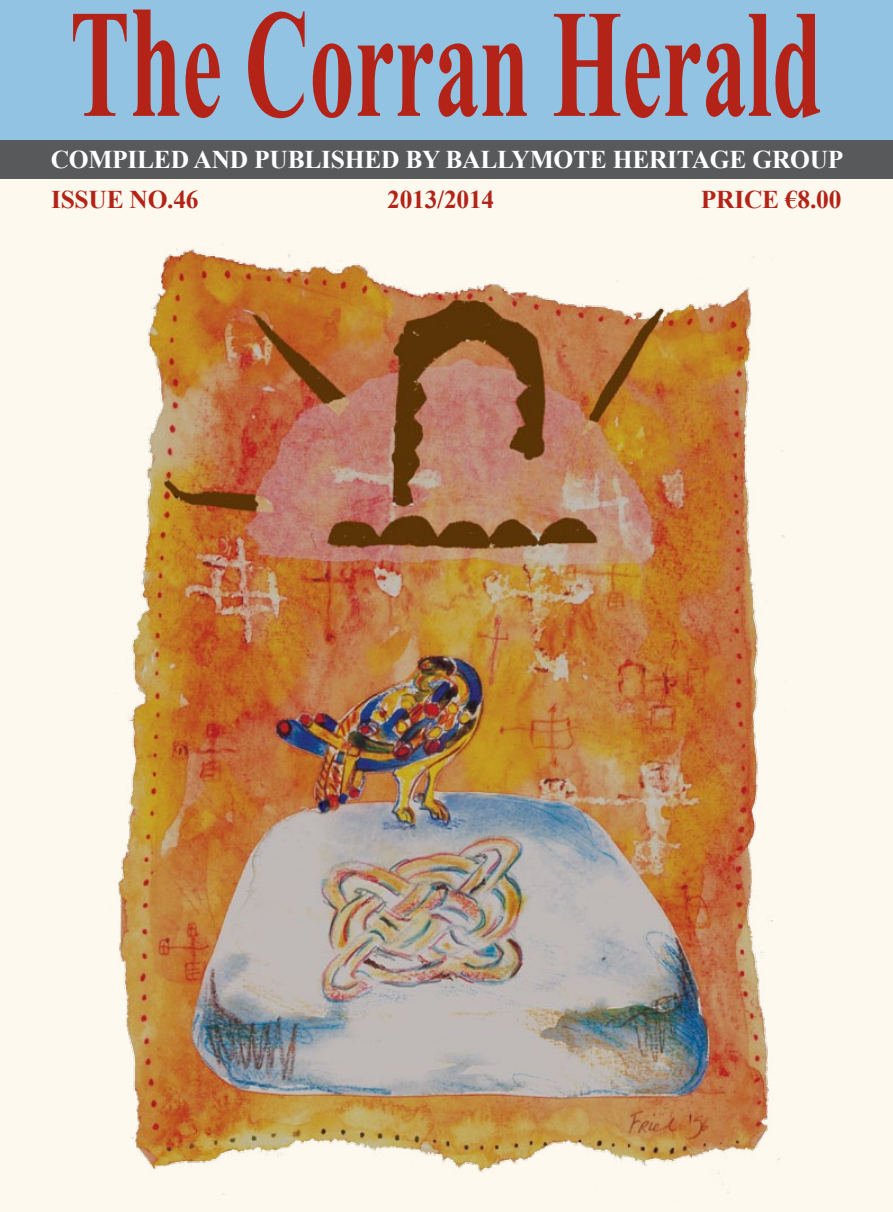
<style>
.page{position:relative;width:893px;height:1212px;background:#fff}
.page>*{position:absolute;margin:0;border:0;box-sizing:border-box;transform-origin:0 0}
.t1{font:700 154.05px "Times New Roman";color:#b32317;scale:.58 1}
.t2{font:700 25.5px "Times New Roman";letter-spacing:-.01em;color:#fff}
.t3{font:700 25.5px "Times New Roman";letter-spacing:-.01em;color:#b32317}
.s1{font-size:160.65px}
</style>
<div class="page">
<div style="left:0;top:175px;width:893px;height:1037px;background:#fdf9ee"></div>
<div style="left:0;top:0;width:893px;height:145px;background:#92c3e3"></div>
<div style="left:0;top:141px;width:893px;height:38px;background:#58595b"></div>
<img style="left:118px;top:248px;width:667px;height:947px">
<h1 class="t1" style="left:70px;top:-42px;width:1298px">T<span class="s1">H</span>E CORRAN HERALD</h1>
<p class="t2" style="left:51px;top:142px;width:794px">COMPILED AND PUBLISHED BY BALLYMOTE HERITAGE GROUP</p>
<p class="t3" style="left:51px;top:181px;width:16px">ISSUE</p>
<p class="t3" style="left:130px;top:181px;width:71px">NO.46</p>
<p class="t3" style="left:387px;top:181px;width:109px">2013/2014</p>
<p class="t3" style="left:701px;top:181px;width:142px">PRICE €8.00</p>
</div>
